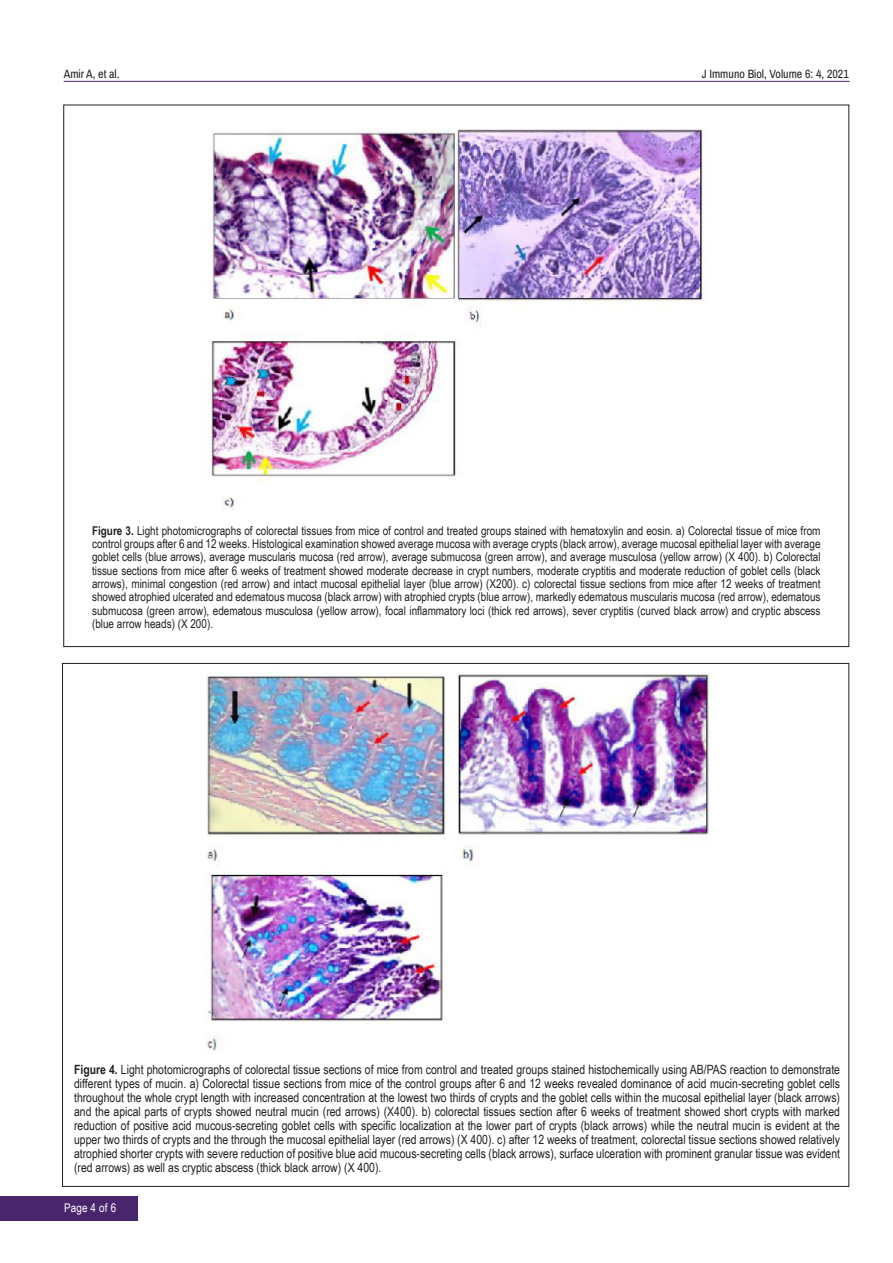
<style>
.page{position:relative;width:893px;height:1263px;background:#fff}
.page>*{position:absolute;margin:0;border:0;box-sizing:border-box;transform-origin:0 0}
.t1{font:12.75px/14.1px "Arial Narrow";color:#231f20;text-align:justify}
.t2{font:12.15px/13.4px "Arial Narrow";color:#231f20;text-align:justify}
.t3{font:12px "Archivo Narrow";color:#231f20}
.t4{font:12px "Arial Narrow";letter-spacing:.015em;color:#fff}
.s1{font-weight:700}
</style>
<div class="page">
<hr style="left:64px;top:81px;width:786px;height:1px;background:#49266c">
<div style="left:0;top:1196px;width:137px;height:24px;background:#49266c"></div>
<img style="left:209px;top:129px;width:497px;height:381px">
<img style="left:206px;top:672px;width:503px;height:379px">
<p class="t3" style="left:64px;top:67px;width:57px">Amir A, et al.</p>
<p class="t3" style="left:702px;top:67px;width:149px">J Immuno Biol, Volume 6: 4, 2021</p>
<p class="t2" style="left:92px;top:523px;width:730px"><span class="s1">Figure 3.</span> Light photomicrographs of colorectal tissues from mice of control and treated groups stained with hematoxylin and eosin. a) Colorectal tissue of mice from control groups after 6 and 12 weeks. Histological examination showed average mucosa with average crypts (black arrow), average mucosal epithelial layer with average goblet cells (blue arrows), average muscularis mucosa (red arrow), average submucosa (green arrow), and average musculosa (yellow arrow) (X 400). b) Colorectal tissue sections from mice after 6 weeks of treatment showed moderate decrease in crypt numbers, moderate cryptitis and moderate reduction of goblet cells (black arrows), minimal congestion (red arrow) and intact mucosal epithelial layer (blue arrow) (X200). c) colorectal tissue sections from mice after 12 weeks of treatment showed atrophied ulcerated and edematous mucosa (black arrow) with atrophied crypts (blue arrow), markedly edematous muscularis mucosa (red arrow), edematous submucosa (green arrow), edematous musculosa (yellow arrow), focal inflammatory loci (thick red arrows), sever cryptitis (curved black arrow) and cryptic abscess (blue arrow heads) (X 200).</p>
<p class="t1" style="left:74px;top:1062px;width:767px"><span class="s1">Figure 4.</span> Light photomicrographs of colorectal tissue sections of mice from control and treated groups stained histochemically using AB/PAS reaction to demonstrate different types of mucin. a) Colorectal tissue sections from mice of the control groups after 6 and 12 weeks revealed dominance of acid mucin-secreting goblet cells throughout the whole crypt length with increased concentration at the lowest two thirds of crypts and the goblet cells within the mucosal epithelial layer (black arrows) and the apical parts of crypts showed neutral mucin (red arrows) (X400). b) colorectal tissues section after 6 weeks of treatment showed short crypts with marked reduction of positive acid mucous-secreting goblet cells with specific localization at the lower part of crypts (black arrows) while the neutral mucin is evident at the upper two thirds of crypts and the through the mucosal epithelial layer (red arrows) (X 400). c) after 12 weeks of treatment, colorectal tissue sections showed relatively atrophied shorter crypts with severe reduction of positive blue acid mucous-secreting cells (black arrows), surface ulceration with prominent granular tissue was evident (red arrows) as well as cryptic abscess (thick black arrow) (X 400).</p>
<p class="t4" style="left:64px;top:1199px;width:54px">Page 4 of 6</p>
</div>
